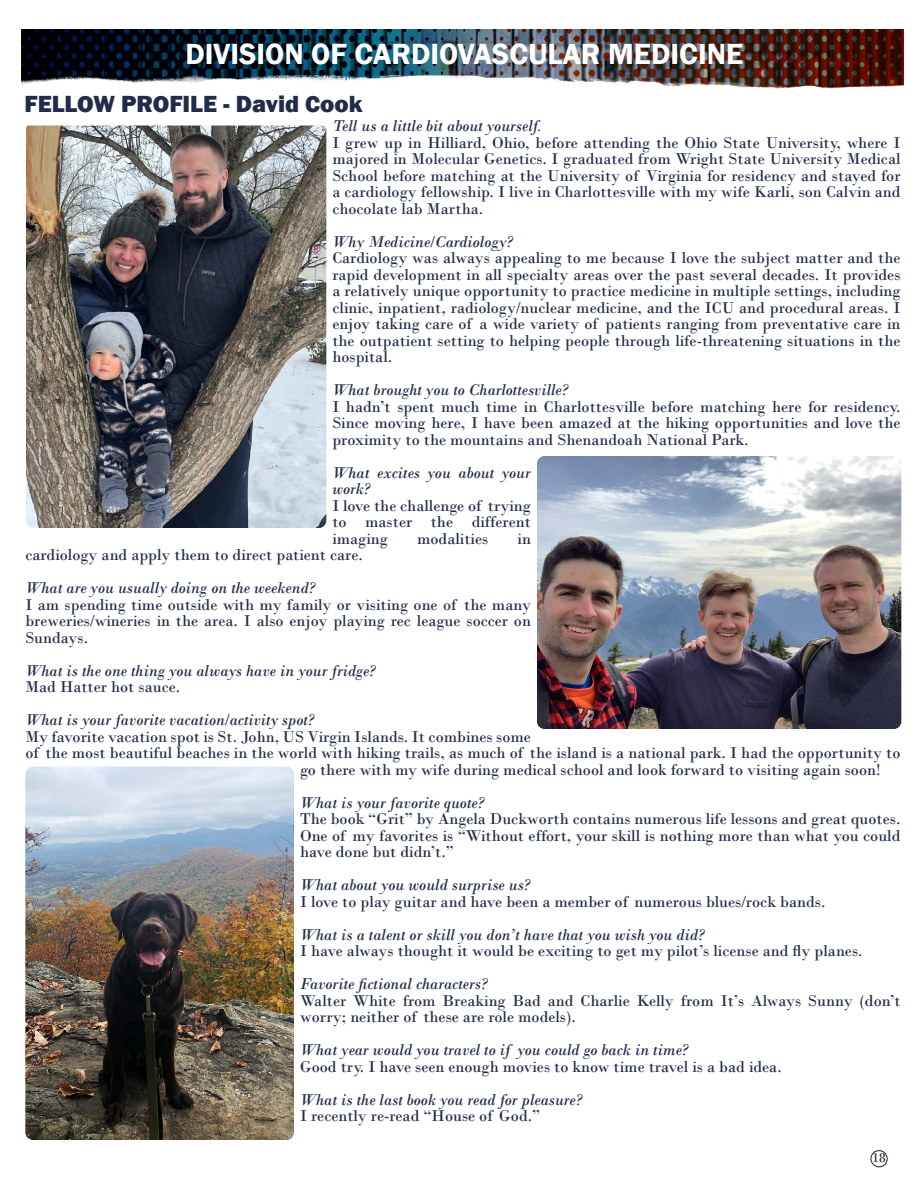
<style>
.page{position:relative;width:918px;height:1188px;background:#fff}
.page>*{position:absolute;margin:0;border:0;box-sizing:border-box;transform-origin:0 0}
.t1{font:600 30px "Franklin Gothic";color:#fff}
.t2{font:800 24px "Franklin Gothic";color:#222c4a}
.t3{font:16.5px/16.5px "Bodoni";color:#222c4a;text-align:justify}
.t4{font:italic 16.5px/16.5px "Bodoni";color:#222c4a}
.t5{font:13.5px "Bodoni";color:#231f20}
</style>
<div class="page">
<img style="left:22px;top:29px;width:882px;height:60px">
<img style="left:537px;top:456px;width:364px;height:273px">
<img style="left:26px;top:126px;width:300px;height:402px">
<img style="left:25px;top:766px;width:269px;height:374px">
<div style="left:871px;top:1150px;width:16px;height:17px;border:1px solid #231f20;border-radius:50%"></div>
<p class="t1" style="left:186px;top:35px;width:559px">DIVISION OF CARDIOVASCULAR MEDICINE</p>
<p class="t2" style="left:25px;top:88px;width:340px">FELLOW PROFILE - David Cook</p>
<p class="t4" style="left:332px;top:118px;width:211px">Tell us a little bit about yourself.</p>
<p class="t3" style="left:332px;top:134px;width:570px">I grew up in Hilliard, Ohio, before attending the Ohio State University, where I majored in Molecular Genetics. I graduated from Wright State University Medical School before matching at the University of Virginia for residency and stayed for a cardiology fellowship. I live in Charlottesville with my wife Karli, son Calvin and chocolate lab Martha.</p>
<p class="t4" style="left:332px;top:233px;width:182px">Why Medicine/Cardiology?</p>
<p class="t3" style="left:332px;top:250px;width:570px">Cardiology was always appealing to me because I love the subject matter and the rapid development in all specialty areas over the past several decades. It provides a relatively unique opportunity to practice medicine in multiple settings, including clinic, inpatient, radiology/nuclear medicine, and the ICU and procedural areas. I enjoy taking care of a wide variety of patients ranging from preventative care in the outpatient setting to helping people through life-threatening situations in the hospital.</p>
<p class="t4" style="left:332px;top:382px;width:237px">What brought you to Charlottesville?</p>
<p class="t3" style="left:332px;top:398px;width:570px">I hadn’t spent much time in Charlottesville before matching here for residency.<br>Since moving here, I have been amazed at the hiking opportunities and love the proximity to the mountains and Shenandoah National Park.</p>
<p class="t4" style="left:332px;top:464px;width:200px">What excites you about your work?</p>
<p class="t3" style="left:332px;top:497px;width:200px">I love the challenge of trying to master the different imaging</p>
<p class="t3" style="left:417px;top:530px;width:73px">modalities</p>
<p class="t3" style="left:518px;top:530px;width:15px">in</p>
<p class="t3" style="left:25px;top:547px;width:339px">cardiology and apply them to direct patient care.</p>
<p class="t4" style="left:25px;top:580px;width:291px">What are you usually doing on the weekend?</p>
<p class="t3" style="left:25px;top:596px;width:507px">I am spending time outside with my family or visiting one of the many breweries/wineries in the area. I also enjoy playing rec league soccer on Sundays.</p>
<p class="t4" style="left:25px;top:662px;width:352px">What is the one thing you always have in your fridge?</p>
<p class="t3" style="left:25px;top:679px;width:156px">Mad Hatter hot sauce.</p>
<p class="t4" style="left:25px;top:712px;width:290px">What is your favorite vacation/activity spot?</p>
<p class="t3" style="left:25px;top:728px;width:507px">My favorite vacation spot is St. John, US Virgin Islands. It combines some</p>
<p class="t3" style="left:25px;top:745px;width:877px">of the most beautiful beaches in the world with hiking trails, as much of the island is a national park. I had the opportunity to</p>
<p class="t3" style="left:300px;top:761px;width:582px">go there with my wife during medical school and look forward to visiting again soon!</p>
<p class="t4" style="left:300px;top:794px;width:185px">What is your favorite quote?</p>
<p class="t3" style="left:300px;top:811px;width:602px">The book “Grit” by Angela Duckworth contains numerous life lessons and great quotes.<br>One of my favorites is “Without effort, your skill is nothing more than what you could have done but didn’t.”</p>
<p class="t4" style="left:300px;top:877px;width:232px">What about you would surprise us?</p>
<p class="t3" style="left:300px;top:893px;width:527px">I love to play guitar and have been a member of numerous blues/rock bands.</p>
<p class="t4" style="left:300px;top:926px;width:406px">What is a talent or skill you don’t have that you wish you did?</p>
<p class="t3" style="left:300px;top:943px;width:564px">I have always thought it would be exciting to get my pilot’s license and fly planes.</p>
<p class="t4" style="left:300px;top:976px;width:189px">Favorite fictional characters?</p>
<p class="t3" style="left:300px;top:992px;width:602px">Walter White from Breaking Bad and Charlie Kelly from It’s Always Sunny (don’t worry; neither of these are role models).</p>
<p class="t4" style="left:300px;top:1042px;width:390px">What year would you travel to if you could go back in time?</p>
<p class="t3" style="left:300px;top:1058px;width:483px">Good try. I have seen enough movies to know time travel is a bad idea.</p>
<p class="t4" style="left:300px;top:1091px;width:284px">What is the last book you read for pleasure?</p>
<p class="t3" style="left:300px;top:1108px;width:242px">I recently re-read “House of God.”</p>
<p class="t5" style="left:872px;top:1150px;width:15px">18</p>
</div>
